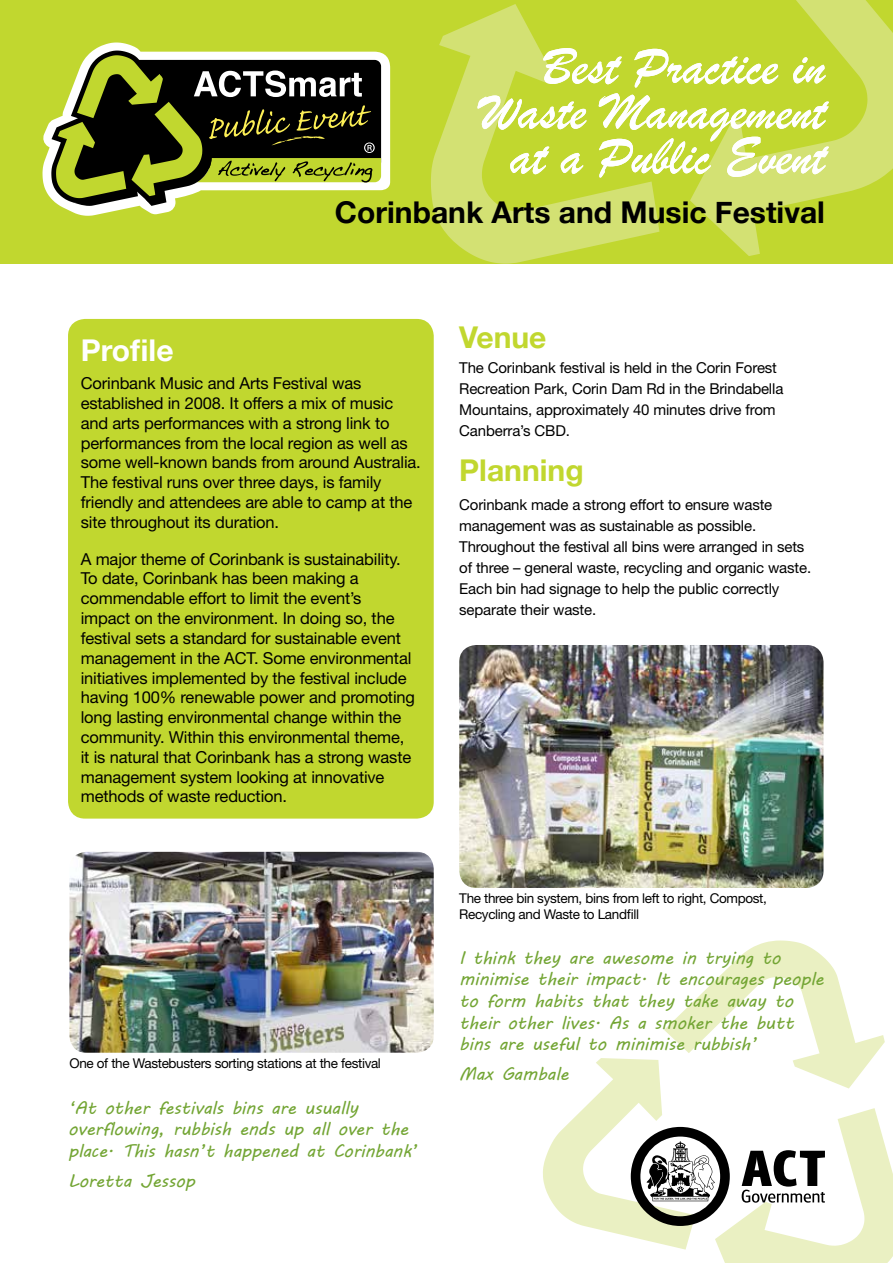
<style>
.page{position:relative;width:893px;height:1263px;background:#fff}
.page>*{position:absolute;margin:0;border:0;box-sizing:border-box;transform-origin:0 0}
.t1{font:54px/45px "Brush Script";color:#fff;text-align:right}
.t2{font:700 30px "Helvetica Neue";color:#000}
.t3{font:700 30px "Helvetica Neue";color:#c1d72f}
.t4{font:700 30px "Helvetica Neue";color:#fff}
.t5{font:18px/21.6px "MV Boli";letter-spacing:-.01em;color:#73a534}
.t6{font:16.5px/19.8px "Helvetica Neue";letter-spacing:-.01em;color:#000}
.t7{font:15px/21px "Helvetica Neue";letter-spacing:-.01em;color:#000}
.t8{font:13.5px/16.2px "Helvetica Neue";letter-spacing:-.025em;color:#000}
</style>
<div class="page">
<div style="left:0;top:0;width:893px;height:264px;background:#c1d72f"></div>
<svg style="left:431px;top:4px;width:228px;height:260px"></svg>
<svg style="left:690px;top:0;width:203px;height:256px"></svg>
<div style="left:68px;top:319px;width:366px;height:500px;background:#c1d72f;border-radius:17px"></div>
<img style="left:69px;top:852px;width:365px;height:201px">
<img style="left:459px;top:645px;width:364px;height:243px">
<svg style="left:43px;top:43px;width:347px;height:173px"></svg>
<svg style="left:51px;top:51px;width:330px;height:155px"></svg>
<svg style="left:543px;top:940px;width:350px;height:323px"></svg>
<h1 class="t1" style="left:479px;top:45px;width:347px">Best Practice in<br>Waste Management at a Public Event</h1>
<h2 class="t2" style="left:335px;top:194px;width:491px">Corinbank Arts and Music Festival</h2>
<h2 class="t4" style="left:81px;top:332px;width:94px">Profile</h2>
<p class="t6" style="left:81px;top:373px;width:342px">Corinbank Music and Arts Festival was established in 2008. It offers a mix of music and arts performances with a strong link to performances from the local region as well as some well-known bands from around Australia.<br>The festival runs over three days, is family friendly and attendees are able to camp at the site throughout its duration.</p>
<p class="t6" style="left:81px;top:549px;width:336px">A major theme of Corinbank is sustainability.<br>To date, Corinbank has been making a commendable effort to limit the event’s impact on the environment. In doing so, the festival sets a standard for sustainable event management in the ACT. Some environmental initiatives implemented by the festival include having 100% renewable power and promoting long lasting environmental change within the community. Within this environmental theme, it is natural that Corinbank has a strong waste management system looking at innovative methods of waste reduction.</p>
<p class="t8" style="left:69px;top:1054px;width:313px">One of the Wastebusters sorting stations at the festival</p>
<p class="t5" style="left:68px;top:1096px;width:351px">‘At other festivals bins are usually overflowing, rubbish ends up all over the place. This hasn’t happened at Corinbank’</p>
<p class="t5" style="left:68px;top:1170px;width:128px">Loretta Jessop</p>
<h2 class="t3" style="left:459px;top:319px;width:89px">Venue</h2>
<p class="t7" style="left:459px;top:357px;width:326px">The Corinbank festival is held in the Corin Forest Recreation Park, Corin Dam Rd in the Brindabella Mountains, approximately 40 minutes drive from Canberra’s CBD.</p>
<h2 class="t3" style="left:459px;top:452px;width:126px">Planning</h2>
<p class="t7" style="left:459px;top:494px;width:353px">Corinbank made a strong effort to ensure waste management was as sustainable as possible.<br>Throughout the festival all bins were arranged in sets of three – general waste, recycling and organic waste.<br>Each bin had signage to help the public correctly separate their waste.</p>
<p class="t8" style="left:459px;top:890px;width:309px">The three bin system, bins from left to right, Compost,<br>Recycling and Waste to Landfill</p>
<p class="t5" style="left:459px;top:946px;width:366px">I think they are awesome in trying to minimise their impact. It encourages people to form habits that they take away to their other lives. As a smoker the butt bins are useful to minimise rubbish’</p>
<p class="t5" style="left:459px;top:1063px;width:111px">Max Gambale</p>
</div>
